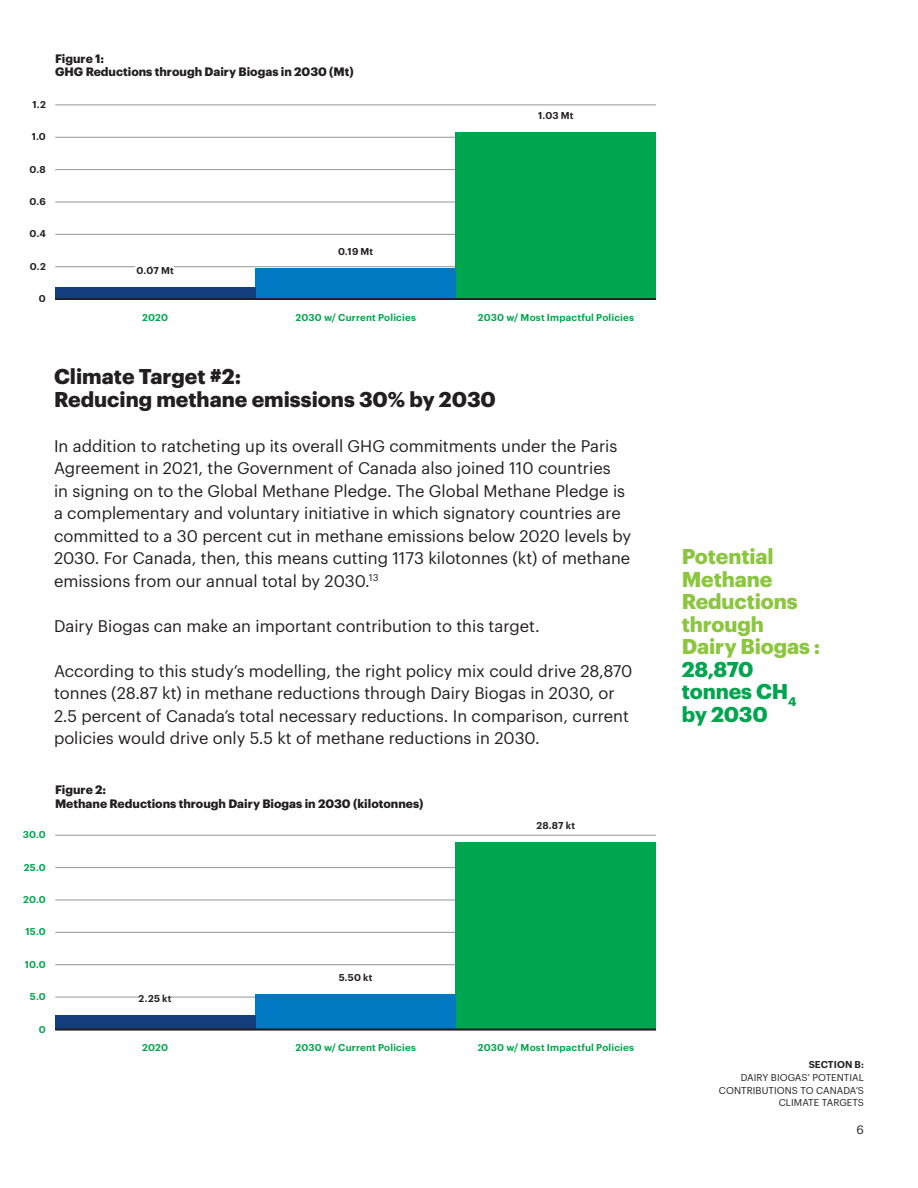
<style>
.page{position:relative;width:918px;height:1188px;background:#fff}
.page>*{position:absolute;margin:0;border:0;box-sizing:border-box;transform-origin:0 0}
.Sub_Section{font:700 21px/22.5px "Graphik";color:#231f20}
.Sub_Section-2{font:700 21px/22.5px "Graphik";letter-spacing:-.005em;color:#8bc63e}
.Sub_Section-3{font:700 21px/22.5px "Graphik";letter-spacing:-.01em;color:#00a54f}
.Para{font:16.5px/22.5px "Graphik";color:#231f20}
.t1{font:700 12px/13.5px "Graphik";color:#231f20}
.Folio{font:12px "Graphik";color:#231f20}
.t2{font:600 9.75px "Graphik";letter-spacing:.02em;color:#00a54f}
.Folio-2{font:9.75px/12.8px "Graphik";letter-spacing:.005em;color:#231f20;text-align:right}
.t3{font:600 9.75px "Graphik";letter-spacing:.02em;color:#231f20}
.s1{font-weight:600}
</style>
<div class="page">
<hr style="left:55px;top:266px;width:601px;height:1px;background:#939598">
<hr style="left:55px;top:234px;width:601px;height:1px;background:#939598">
<hr style="left:55px;top:202px;width:601px;height:1px;background:#939598">
<hr style="left:55px;top:169px;width:601px;height:1px;background:#939598">
<hr style="left:55px;top:137px;width:601px;height:1px;background:#939598">
<hr style="left:55px;top:105px;width:601px;height:1px;background:#939598">
<div style="left:456px;top:132px;width:200px;height:167px;background:#00a54f"></div>
<div style="left:256px;top:268px;width:200px;height:31px;background:#0079c2"></div>
<div style="left:55px;top:288px;width:201px;height:11px;background:#143d7c"></div>
<hr style="left:55px;top:298px;width:601px;height:2px;background:#231f20">
<svg style="left:132px;top:266px;width:45px;height:2px"></svg>
<svg style="left:526px;top:105px;width:60px;height:1px"></svg>
<hr style="left:55px;top:997px;width:601px;height:1px;background:#939598">
<hr style="left:55px;top:964px;width:601px;height:1px;background:#939598">
<hr style="left:55px;top:932px;width:601px;height:1px;background:#939598">
<hr style="left:55px;top:900px;width:601px;height:1px;background:#939598">
<hr style="left:55px;top:867px;width:601px;height:1px;background:#939598">
<hr style="left:55px;top:835px;width:601px;height:1px;background:#939598">
<div style="left:456px;top:843px;width:200px;height:186px;background:#00a54f"></div>
<div style="left:256px;top:994px;width:200px;height:35px;background:#0079c2"></div>
<div style="left:55px;top:1015px;width:201px;height:14px;background:#143d7c"></div>
<hr style="left:55px;top:1029px;width:601px;height:1px;background:#231f20">
<svg style="left:133px;top:996px;width:40px;height:2px"></svg>
<svg style="left:530px;top:834px;width:47px;height:2px"></svg>
<p class="t3" style="left:33px;top:97px;width:15px">1.2</p>
<p class="t1" style="left:55px;top:50px;width:300px">Figure 1:<br>GHG Reductions through Dairy Biogas in 2030 (Mt)</p>
<p class="t3" style="left:32px;top:129px;width:16px">1.0</p>
<p class="t3" style="left:30px;top:162px;width:18px">0.8</p>
<p class="t3" style="left:30px;top:194px;width:18px">0.6</p>
<p class="t3" style="left:538px;top:108px;width:37px">1.03 Mt</p>
<p class="t3" style="left:29px;top:226px;width:18px">0.4</p>
<p class="t3" style="left:30px;top:259px;width:17px">0.2</p>
<p class="t3" style="left:39px;top:291px;width:8px">0</p>
<p class="t3" style="left:137px;top:263px;width:39px">0.07 Mt</p>
<p class="t3" style="left:338px;top:244px;width:37px">0.19 Mt</p>
<p class="t2" style="left:142px;top:310px;width:28px">2020</p>
<p class="t2" style="left:295px;top:310px;width:122px">2030 w/ Current Policies</p>
<p class="t2" style="left:478px;top:310px;width:158px">2030 w/ Most Impactful Policies</p>
<p class="Sub_Section" style="left:54px;top:363px;width:444px">Climate Target #2:<br>Reducing methane emissions 30% by 2030</p>
<p class="Para" style="left:54px;top:433px;width:579px">In addition to ratcheting up its overall GHG commitments under the Paris Agreement in 2021, the Government of Canada also joined 110 countries<br>in signing on to the Global Methane Pledge. The Global Methane Pledge is a complementary and voluntary initiative in which signatory countries are committed to a 30 percent cut in methane emissions below 2020 levels by 2030. For Canada, then, this means cutting 1173 kilotonnes (kt) of methane emissions from our annual total by 2030.<sup>13</sup></p>
<p class="Para" style="left:54px;top:613px;width:487px">Dairy Biogas can make an important contribution to this target.</p>
<p class="Para" style="left:54px;top:658px;width:580px">According to this study’s modelling, the right policy mix could drive 28,870 tonnes (28.87 kt) in methane reductions through Dairy Biogas in 2030, or 2.5 percent of Canada’s total necessary reductions. In comparison, current policies would drive only 5.5 kt of methane reductions in 2030.</p>
<p class="t2" style="left:23px;top:827px;width:25px">30.0</p>
<p class="t2" style="left:24px;top:860px;width:24px">25.0</p>
<p class="t2" style="left:23px;top:892px;width:24px">20.0</p>
<p class="t2" style="left:26px;top:924px;width:22px">15.0</p>
<p class="t2" style="left:25px;top:957px;width:23px">10.0</p>
<p class="t2" style="left:30px;top:989px;width:17px">5.0</p>
<p class="t2" style="left:39px;top:1022px;width:8px">0</p>
<p class="t1" style="left:55px;top:782px;width:370px">Figure 2:<br>Methane Reductions through Dairy Biogas in 2030 (kilotonnes)</p>
<p class="t3" style="left:139px;top:991px;width:35px">2.25 kt</p>
<p class="t3" style="left:339px;top:970px;width:35px">5.50 kt</p>
<p class="t3" style="left:536px;top:818px;width:40px">28.87 kt</p>
<p class="t2" style="left:142px;top:1040px;width:28px">2020</p>
<p class="t2" style="left:295px;top:1040px;width:122px">2030 w/ Current Policies</p>
<p class="t2" style="left:478px;top:1040px;width:158px">2030 w/ Most Impactful Policies</p>
<p class="Sub_Section-2" style="left:682px;top:543px;width:140px">Potential<br>Methane<br>Reductions through<br>Dairy Biogas :</p>
<p class="Sub_Section-3" style="left:682px;top:656px;width:116px">28,870 tonnes CH<sub>4</sub></p>
<p class="Sub_Section-3" style="left:682px;top:701px;width:87px">by 2030</p>
<p class="Folio-2" style="left:719px;top:1057px;width:147px"><span class="s1">SECTION B:<br></span>DAIRY BIOGAS’ POTENTIAL<br>CONTRIBUTIONS TO CANADA’S<br>CLIMATE TARGETS</p>
<p class="Folio" style="left:857px;top:1121px;width:9px">6</p>
</div>
